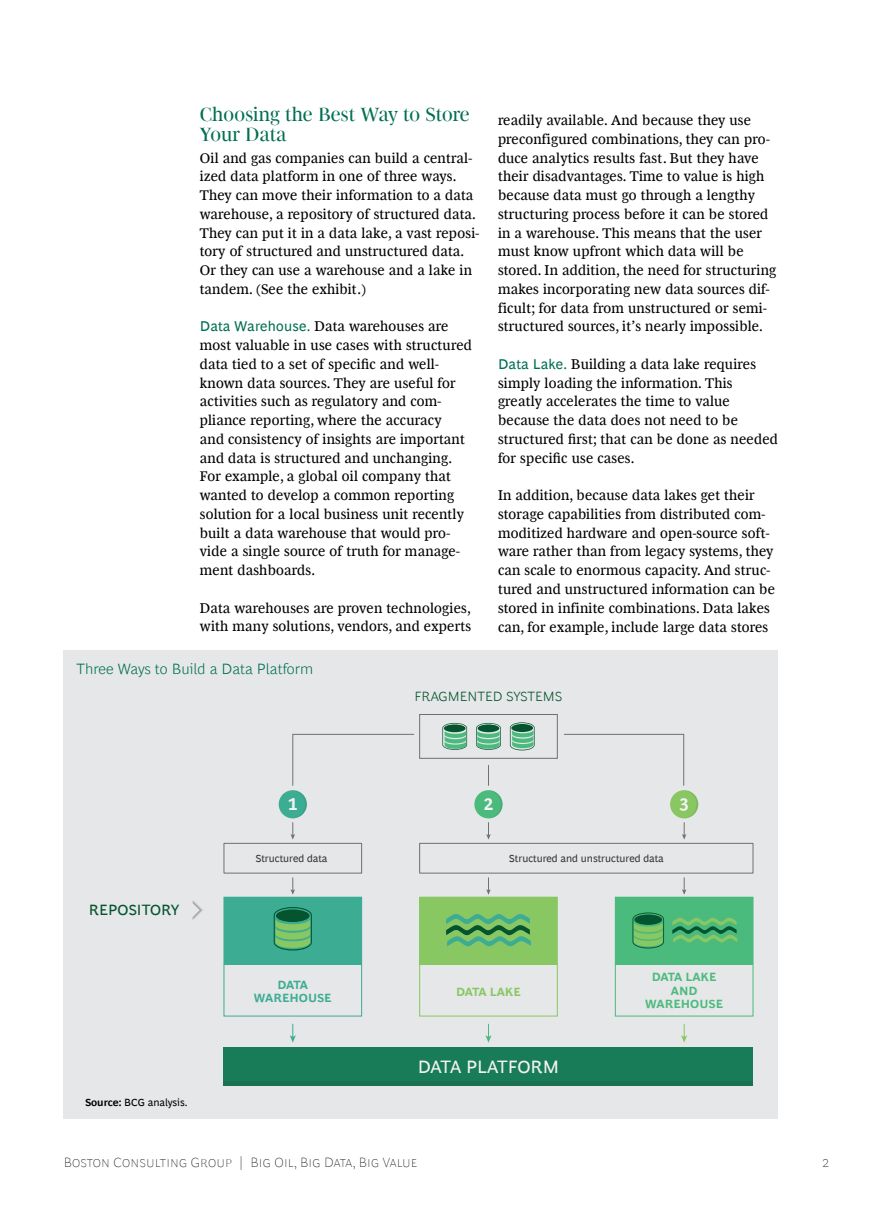
<style>
.page{position:relative;width:893px;height:1212px;background:#fff}
.page>*{position:absolute;margin:0;border:0;box-sizing:border-box;transform-origin:0 0}
.t1{font:19.5px/20.2px "Henderson BCG Serif Head";letter-spacing:.005em;color:#006f51}
.t2{font:18px "Henderson BCG Sans";letter-spacing:-.01em;color:#f2f2f3}
.t3{font:700 18px "Henderson BCG Sans";color:#f2f2f3}
.t4{font:300 15px "Henderson BCG Sans";letter-spacing:.005em;color:#006f51}
.t5{font:15px "Henderson BCG Sans";color:#03542f}
.t6{font:14.25px/18.8px "Henderson BCG Serif";letter-spacing:.015em;color:#000}
.t7{font:100 13.5px "Henderson BCG Sans";letter-spacing:.01em;color:#000}
.t8{font:300 13.5px "Henderson BCG Sans";color:#03542f}
.t9{font:700 12px/13.5px "Henderson BCG Sans";color:#4bba7d;text-align:center}
.t10{font:700 12px/13.5px "Henderson BCG Sans";color:#3cad93;text-align:center}
.t11{font:700 12px "Henderson BCG Sans";letter-spacing:-.01em;color:#88c762}
.t12{font:10.5px "Henderson BCG Sans";color:#333}
.t13{font:10.5px "Henderson BCG Sans";color:#000}
.s1{font-family:"Henderson BCG Sans";color:#006f51}
.s2{font-weight:700}
</style>
<div class="page">
<div style="left:64px;top:650px;width:714px;height:469px;background:#e6e7e8"></div>
<div style="left:419px;top:714px;width:138px;height:44px;border:1px solid #707071"></div>
<svg style="left:681px;top:1024px;width:6px;height:19px"></svg>
<svg style="left:485px;top:1024px;width:6px;height:19px"></svg>
<svg style="left:290px;top:1024px;width:6px;height:19px"></svg>
<svg style="left:442px;top:723px;width:25px;height:27px"></svg>
<svg style="left:476px;top:723px;width:25px;height:27px"></svg>
<svg style="left:510px;top:722px;width:25px;height:28px"></svg>
<div style="left:279px;top:790px;width:28px;height:28px;background:#3cad93;border-radius:50%"></div>
<div style="left:474px;top:790px;width:29px;height:28px;background:#4bba7d;border-radius:50%"></div>
<div style="left:224px;top:843px;width:138px;height:30px;border:1px solid #707071"></div>
<div style="left:419px;top:843px;width:334px;height:30px;border:1px solid #707071"></div>
<div style="left:224px;top:1047px;width:529px;height:39px;background:#197c58"></div>
<svg style="left:224px;top:878px;width:138px;height:138px"></svg>
<svg style="left:615px;top:878px;width:138px;height:138px"></svg>
<svg style="left:419px;top:878px;width:139px;height:138px"></svg>
<div style="left:224px;top:1081px;width:529px;height:5px;background:#1c7152"></div>
<svg style="left:290px;top:734px;width:124px;height:105px"></svg>
<svg style="left:486px;top:765px;width:17px;height:74px"></svg>
<svg style="left:564px;top:734px;width:134px;height:105px"></svg>
<svg style="left:192px;top:900px;width:11px;height:20px"></svg>
<h1 class="t1" style="left:200px;top:102px;width:271px">Choosing the Best Way to Store<br>Your Data</h1>
<p class="t6" style="left:200px;top:147px;width:281px">Oil and gas companies can build a central&shy;ized data platform in one of three ways.<br>They can move their information to a data warehouse, a repository of structured data.<br>They can put it in a data lake, a vast reposi&shy;tory of structured and unstructured data.<br>Or they can use a warehouse and a lake in tandem. (See the exhibit.)</p>
<p class="t6" style="left:200px;top:316px;width:274px"><span class="s1">Data Warehouse.</span> Data warehouses are most valuable in use cases with structured data tied to a set of specific and well&shy;known data sources. They are useful for activities such as regulatory and com&shy;pliance reporting, where the accuracy<br>and consistency of insights are important and data is structured and unchanging.<br>For example, a global oil company that wanted to develop a common reporting solution for a local business unit recently built a data warehouse that would pro&shy;vide a single source of truth for manage&shy;ment dashboards.</p>
<p class="t6" style="left:200px;top:597px;width:273px">Data warehouses are proven technologies, with many solutions, vendors, and experts</p>
<p class="t4" style="left:77px;top:658px;width:238px">Three Ways to Build a Data Platform</p>
<p class="t6" style="left:498px;top:110px;width:280px">readily available. And because they use preconfigured combinations, they can pro&shy;duce analytics results fast. But they have their disadvantages. Time to value is high because data must go through a lengthy structuring process before it can be stored in a warehouse. This means that the user must know upfront which data will be stored. In addition, the need for structuring makes incorporating new data sources dif&shy;ficult; for data from unstructured or semi&shy;structured sources, it’s nearly impossible.</p>
<p class="t6" style="left:498px;top:354px;width:281px"><span class="s1">Data Lake.</span> Building a data lake requires simply loading the information. This greatly accelerates the time to value because the data does not need to be structured first; that can be done as needed for specific use cases.</p>
<p class="t6" style="left:498px;top:485px;width:279px">In addition, because data lakes get their storage capabilities from distributed com&shy;moditized hardware and open-source soft&shy;ware rather than from legacy systems, they can scale to enormous capacity. And struc&shy;tured and unstructured information can be stored in infinite combinations. Data lakes can, for example, include large data stores</p>
<p class="t8" style="left:415px;top:686px;width:149px">FRAGMENTED SYSTEMS</p>
<p class="t3" style="left:288px;top:791px;width:11px">1</p>
<p class="t3" style="left:484px;top:791px;width:11px">2</p>
<p class="t3" style="left:679px;top:791px;width:11px">3</p>
<p class="t5" style="left:89px;top:898px;width:92px">REPOSITORY</p>
<p class="t13" style="left:85px;top:1095px;width:104px"><span class="s2">Source:</span> BCG analysis.</p>
<p class="t12" style="left:255px;top:851px;width:74px">Structured data</p>
<p class="t12" style="left:509px;top:850px;width:156px">Structured and unstructured data</p>
<p class="t10" style="left:254px;top:977px;width:79px">DATA<br>WAREHOUSE</p>
<p class="t11" style="left:456px;top:983px;width:66px">DATA LAKE</p>
<p class="t2" style="left:418px;top:1053px;width:143px">DATA PLATFORM</p>
<p class="t9" style="left:645px;top:969px;width:79px">DATA LAKE<br>AND<br>WAREHOUSE</p>
<p class="t7" style="left:64px;top:1152px;width:355px">Boston Consulting Group | Big Oil, Big Data, Big Value</p>
<p class="t7" style="left:822px;top:1152px;width:9px">2</p>
</div>
